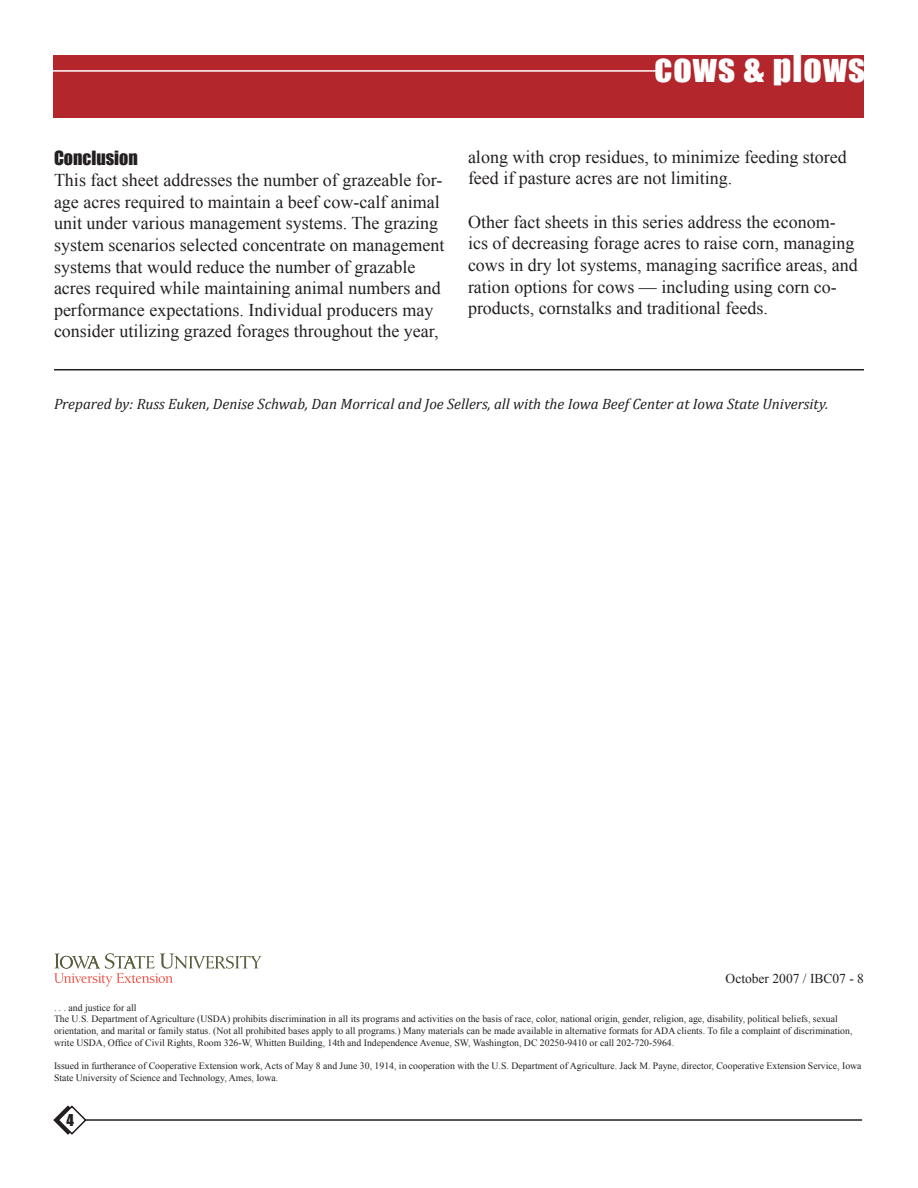
<style>
.page{position:relative;width:918px;height:1188px;background:#fff}
.page>*{position:absolute;margin:0;border:0;box-sizing:border-box;transform-origin:0 0}
.t1{font:36px "Impact";letter-spacing:.03em;color:#fff}
.t2{font:18px/21.6px "Times New Roman";color:#231f20}
.t3{font:18px "Impact";color:#231f20}
.t4{font:italic 15px "Cambria";color:#231f20}
.t5{font:15px "Impact";color:#231f20}
.t6{font:13.5px "Times New Roman";color:#231f20}
.t7{font:9.75px/11.7px "Times New Roman";color:#231f20}
</style>
<div class="page">
<hr style="left:82px;top:1119px;width:780px;height:2px;background:#231f20">
<svg style="left:53px;top:1105px;width:35px;height:30px"></svg>
<div style="left:53px;top:55px;width:810px;height:62px;background:#b3262b"></div>
<hr style="left:48px;top:70px;width:608px;height:2px;background:#fff">
<svg style="left:54px;top:953px;width:207px;height:33px"></svg>
<hr style="left:54px;top:369px;width:810px;height:1px;background:#231f20">
<h1 class="t1" style="left:655px;top:40px;width:212px">cows &amp; plows</h1>
<h2 class="t3" style="left:54px;top:144px;width:85px">Conclusion</h2>
<p class="t2" style="left:54px;top:169px;width:392px">This fact sheet addresses the number of grazeable for&shy;age acres required to maintain a beef cow-calf animal unit under various management systems. The grazing system scenarios selected concentrate on management systems that would reduce the number of grazable acres required while maintaining animal numbers and performance expectations. Individual producers may consider utilizing grazed forages throughout the year,</p>
<h2 class="t2" style="left:468px;top:146px;width:380px">along with crop residues, to minimize feeding stored feed if pasture acres are not limiting.</h2>
<p class="t2" style="left:468px;top:211px;width:391px">Other fact sheets in this series address the econom&shy;ics of decreasing forage acres to raise corn, managing cows in dry lot systems, managing sacrifice areas, and ration options for cows — including using corn co&shy;products, cornstalks and traditional feeds.</p>
<h3 class="t4" style="left:54px;top:395px;width:776px">Prepared by: Russ Euken, Denise Schwab, Dan Morrical and Joe Sellers, all with the Iowa Beef Center at Iowa State University.</h3>
<h3 class="t6" style="left:726px;top:970px;width:140px">October 2007 / IBC07 - 8</h3>
<p class="t7" style="left:54px;top:1001px;width:800px">. . . and justice for all<br>The U.S. Department of Agriculture (USDA) prohibits discrimination in all its programs and activities on the basis of race, color, national origin, gender, religion, age, disability, political beliefs, sexual orientation, and marital or family status. (Not all prohibited bases apply to all programs.) Many materials can be made available in alternative formats for ADA clients. To file a complaint of discrimination, write USDA, Office of Civil Rights, Room 326-W, Whitten Building, 14th and Independence Avenue, SW, Washington, DC 20250-9410 or call 202-720-5964.</p>
<p class="t7" style="left:54px;top:1060px;width:809px">Issued in furtherance of Cooperative Extension work, Acts of May 8 and June 30, 1914, in cooperation with the U.S. Department of Agriculture. Jack M. Payne, director, Cooperative Extension Service, Iowa<br>State University of Science and Technology, Ames, Iowa.</p>
<h3 class="t5" style="left:66px;top:1108px;width:9px">4</h3>
</div>
